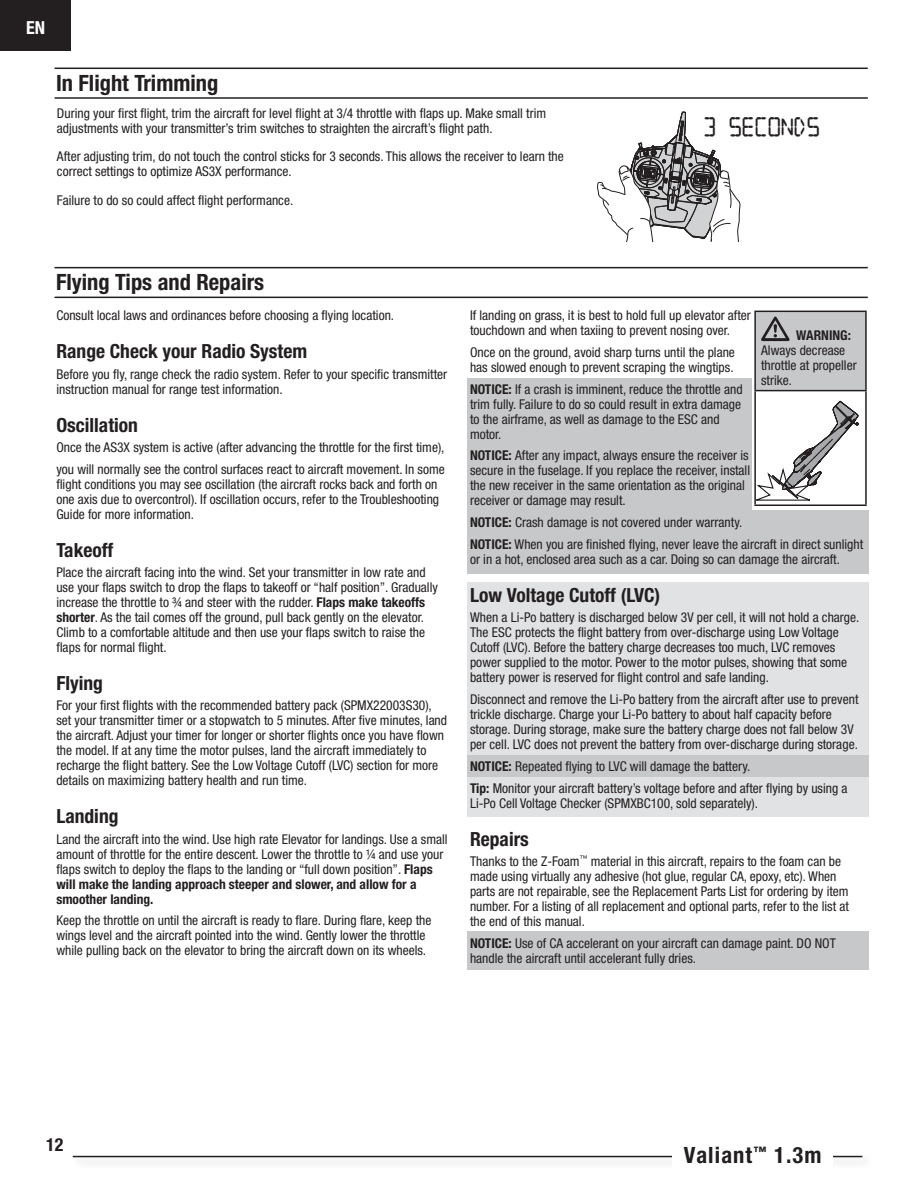
<style>
.page{position:relative;width:918px;height:1188px;background:#fff}
.page>*{position:absolute;margin:0;border:0;box-sizing:border-box;transform-origin:0 0}
.t1{font:700 condensed 22.5px "Helvetica Neue LT Std";color:#231f20}
.t2{font:700 condensed 22.5px "Helvetica Neue LT Std";letter-spacing:.05em;color:#231f20}
.NOTE_TAB{font:20.25px "Digitaldream Fat Narrow";color:#231f20}
.subhead{font:700 condensed 19.5px "Helvetica Neue LT Std";color:#231f20}
.t3{font:700 condensed 18px "Helvetica Neue LT Std";color:#fff}
.t4{font:700 condensed 18px "Helvetica Neue LT Std";color:#231f20}
.Body_Text{font:condensed 13.5px/15px "Helvetica Neue LT Std";color:#231f20}
.Body{font:condensed 13.5px/15px "Helvetica Neue LT Std";color:#231f20}
.s1{font-weight:700}
</style>
<div class="page">
<div style="left:0;top:0;width:71px;height:51px;background:#231f20"></div>
<div style="left:71px;top:1153px;width:803px;height:17px;background:#231f20;opacity:.28"></div>
<hr style="left:73px;top:1156px;width:789px;height:1px;background:#231f20">
<div style="left:672px;top:1140px;width:160px;height:30px;background:#fff"></div>
<div style="left:467px;top:379px;width:285px;height:144px;background:#c7c8ca"></div>
<div style="left:467px;top:510px;width:402px;height:64px;background:#c7c8ca"></div>
<div style="left:467px;top:932px;width:402px;height:38px;background:#c7c8ca"></div>
<div style="left:467px;top:582px;width:402px;height:235px;background:#e1e2e4"></div>
<div style="left:467px;top:755px;width:402px;height:22px;background:#c7c8ca"></div>
<hr style="left:55px;top:297px;width:813px;height:1px;background:#231f20">
<hr style="left:55px;top:267px;width:813px;height:1px;background:#231f20">
<div style="left:755px;top:311px;width:111px;height:80px;background:#c7c8ca"></div>
<hr style="left:754px;top:311px;width:113px;height:1px;background:#231f20">
<hr style="left:754px;top:312px;width:2px;height:78px;background:#231f20">
<hr style="left:865px;top:312px;width:2px;height:78px;background:#231f20">
<hr style="left:754px;top:390px;width:113px;height:1px;background:#231f20">
<hr style="left:754px;top:391px;width:2px;height:113px;background:#231f20">
<hr style="left:865px;top:391px;width:2px;height:113px;background:#231f20">
<hr style="left:754px;top:504px;width:113px;height:2px;background:#231f20">
<svg style="left:761px;top:317px;width:29px;height:24px"></svg>
<svg style="left:757px;top:400px;width:102px;height:101px"></svg>
<hr style="left:55px;top:97px;width:813px;height:2px;background:#231f20">
<hr style="left:55px;top:68px;width:813px;height:1px;background:#231f20">
<svg style="left:597px;top:111px;width:143px;height:130px"></svg>
<h3 class="t3" style="left:26px;top:17px;width:20px">EN</h3>
<p class="t1" style="left:56px;top:69px;width:164px">In Flight Trimming</p>
<p class="Body_Text" style="left:57px;top:105px;width:491px">During your first flight, trim the aircraft for level flight at 3/4 throttle with flaps up. Make small trim adjustments with your transmitter’s trim switches to straighten the aircraft’s flight path.</p>
<p class="Body_Text" style="left:57px;top:149px;width:508px">After adjusting trim, do not touch the control sticks for 3 seconds. This allows the receiver to learn the correct settings to optimize AS3X performance.</p>
<p class="Body_Text" style="left:57px;top:192px;width:238px">Failure to do so could affect flight performance.</p>
<p class="NOTE_TAB" style="left:704px;top:117px;width:118px">3 SECONDS</p>
<p class="t1" style="left:56px;top:269px;width:210px">Flying Tips and Repairs</p>
<p class="Body_Text" style="left:56px;top:308px;width:339px">Consult local laws and ordinances before choosing a flying location.</p>
<p class="subhead" style="left:56px;top:339px;width:252px">Range Check your Radio System</p>
<p class="Body_Text" style="left:56px;top:366px;width:392px">Before you fly, range check the radio system. Refer to your specific transmitter instruction manual for range test information.</p>
<p class="subhead" style="left:56px;top:413px;width:83px">Oscillation</p>
<p class="Body_Text" style="left:56px;top:440px;width:390px">Once the AS3X system is active (after advancing the throttle for the first time),</p>
<p class="Body_Text" style="left:56px;top:461px;width:390px">you will normally see the control surfaces react to aircraft movement. In some flight conditions you may see oscillation (the aircraft rocks back and forth on one axis due to overcontrol). If oscillation occurs, refer to the Troubleshooting Guide for more information.</p>
<p class="subhead" style="left:56px;top:538px;width:58px">Takeoff</p>
<p class="Body_Text" style="left:56px;top:565px;width:383px">Place the aircraft facing into the wind. Set your transmitter in low rate and use your flaps switch to drop the flaps to takeoff or “half position”. Gradually increase the throttle to ¾ and steer with the rudder. <span class="s1">Flaps make takeoffs shorter</span>. As the tail comes off the ground, pull back gently on the elevator.<br>Climb to a comfortable altitude and then use your flaps switch to raise the flaps for normal flight.</p>
<p class="subhead" style="left:56px;top:671px;width:48px">Flying</p>
<p class="Body_Text" style="left:56px;top:698px;width:392px">For your first flights with the recommended battery pack (SPMX22003S30), set your transmitter timer or a stopwatch to 5 minutes. After five minutes, land the aircraft. Adjust your timer for longer or shorter flights once you have flown the model. If at any time the motor pulses, land the aircraft immediately to recharge the flight battery. See the Low Voltage Cutoff (LVC) section for more details on maximizing battery health and run time.</p>
<p class="subhead" style="left:56px;top:805px;width:64px">Landing</p>
<p class="Body_Text" style="left:56px;top:831px;width:393px">Land the aircraft into the wind. Use high rate Elevator for landings. Use a small amount of throttle for the entire descent. Lower the throttle to ¼ and use your flaps switch to deploy the flaps to the landing or “full down position”. <span class="s1">Flaps will make the landing approach steeper and slower, and allow for a smoother landing.</span></p>
<p class="Body_Text" style="left:56px;top:913px;width:377px">Keep the throttle on until the aircraft is ready to flare. During flare, keep the wings level and the aircraft pointed into the wind. Gently lower the throttle while pulling back on the elevator to bring the aircraft down on its wheels.</p>
<p class="Body_Text" style="left:470px;top:308px;width:282px">If landing on grass, it is best to hold full up elevator after touchdown and when taxiing to prevent nosing over.</p>
<p class="Body_Text" style="left:470px;top:345px;width:266px">Once on the ground, avoid sharp turns until the plane has slowed enough to prevent scraping the wingtips.</p>
<p class="Body_Text" style="left:470px;top:381px;width:274px"><span class="s1">NOTICE:</span> If a crash is imminent, reduce the throttle and trim fully. Failure to do so could result in extra damage to the airframe, as well as damage to the ESC and motor.</p>
<p class="Body_Text" style="left:470px;top:448px;width:282px"><span class="s1">NOTICE:</span> After any impact, always ensure the receiver is secure in the fuselage. If you replace the receiver, install the new receiver in the same orientation as the original receiver or damage may result.</p>
<p class="Body_Text" style="left:470px;top:515px;width:274px"><span class="s1">NOTICE:</span> Crash damage is not covered under warranty.</p>
<p class="Body_Text" style="left:470px;top:537px;width:395px"><span class="s1">NOTICE:</span> When you are finished flying, never leave the aircraft in direct sunlight or in a hot, enclosed area such as a car. Doing so can damage the aircraft.</p>
<p class="subhead" style="left:470px;top:583px;width:192px">Low Voltage Cutoff (LVC)</p>
<p class="Body_Text" style="left:470px;top:610px;width:391px">When a Li-Po battery is discharged below 3V per cell, it will not hold a charge.<br>The ESC protects the flight battery from over-discharge using Low Voltage Cutoff (LVC). Before the battery charge decreases too much, LVC removes power supplied to the motor. Power to the motor pulses, showing that some battery power is reserved for flight control and safe landing.</p>
<p class="Body_Text" style="left:470px;top:692px;width:390px">Disconnect and remove the Li-Po battery from the aircraft after use to prevent trickle discharge. Charge your Li-Po battery to about half capacity before storage. During storage, make sure the battery charge does not fall below 3V per cell. LVC does not prevent the battery from over-discharge during storage.</p>
<p class="Body_Text" style="left:470px;top:758px;width:282px"><span class="s1">NOTICE:</span> Repeated flying to LVC will damage the battery.</p>
<p class="Body_Text" style="left:470px;top:780px;width:379px"><span class="s1">Tip:</span> Monitor your aircraft battery’s voltage before and after flying by using a<br>Li-Po Cell Voltage Checker (SPMXBC100, sold separately).</p>
<p class="subhead" style="left:470px;top:827px;width:60px">Repairs</p>
<p class="Body_Text" style="left:470px;top:854px;width:381px">Thanks to the Z-Foam<sup>™</sup> material in this aircraft, repairs to the foam can be made using virtually any adhesive (hot glue, regular CA, epoxy, etc). When parts are not repairable, see the Replacement Parts List for ordering by item number. For a listing of all replacement and optional parts, refer to the list at the end of this manual.</p>
<p class="Body_Text" style="left:470px;top:935px;width:368px"><span class="s1">NOTICE:</span> Use of CA accelerant on your aircraft can damage paint. DO NOT handle the aircraft until accelerant fully dries.</p>
<p class="Body" style="left:761px;top:327px;width:97px;text-indent:35px"><span class="s1">WARNING:<br></span>Always decrease throttle at propeller strike.</p>
<h3 class="t4" style="left:46px;top:1134px;width:19px">12</h3>
<h1 class="t2" style="left:684px;top:1141px;width:139px">Valiant<sup>™</sup> 1.3m</h1>
</div>
